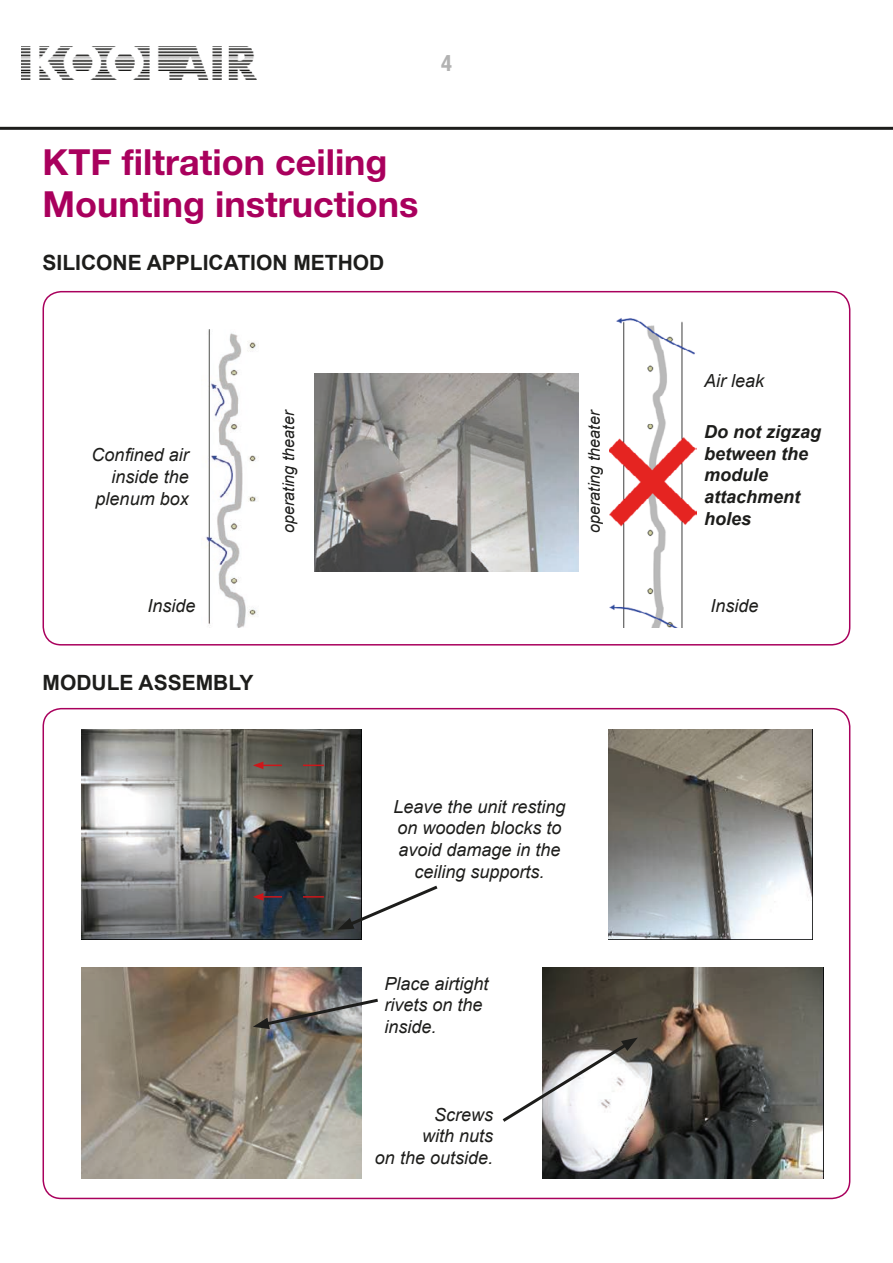
<style>
.page{position:relative;width:893px;height:1263px;background:#fff}
.page>*{position:absolute;margin:0;border:0;box-sizing:border-box;transform-origin:0 0}
.t1{font:700 36px/42.6px "Helvetica Neue LT Std";color:#a9005d}
.t2{font:700 condensed 22.5px "Helvetica Neue LT Std";color:#b2b2b2}
.t3{font:700 21px "Arial";color:#1d1d1b}
.t4{font:italic 18px/21.6px "Arial";color:#1d1d1b;text-align:right}
.t5{font:italic 700 18px/21.6px "Arial";color:#1d1d1b}
.t6{font:italic 16.2px "Arial";color:#1d1d1b}
</style>
<div class="page">
<div style="left:43px;top:291px;width:807px;height:354px;border:2px solid #a9005d;border-radius:18px"></div>
<img style="left:205px;top:329px;width:53px;height:299px">
<img style="left:610px;top:318px;width:87px;height:310px">
<img style="left:315px;top:374px;width:263px;height:197px">
<img style="left:81px;top:729px;width:281px;height:211px">
<img style="left:608px;top:729px;width:205px;height:211px">
<img style="left:81px;top:967px;width:281px;height:211px">
<img style="left:542px;top:967px;width:282px;height:211px">
<svg style="left:337px;top:883px;width:101px;height:47px"></svg>
<img style="left:253px;top:997px;width:125px;height:32px">
<svg style="left:502px;top:1037px;width:136px;height:88px"></svg>
<svg style="left:253px;top:761px;width:71px;height:8px"></svg>
<svg style="left:253px;top:893px;width:71px;height:8px"></svg>
<hr style="left:0;top:127px;width:893px;height:3px;background:#1d1d1b">
<img style="left:21px;top:46px;width:236px;height:34px">
<p class="t2" style="left:441px;top:49px;width:12px">4</p>
<h1 class="t1" style="left:43px;top:140px;width:377px">KTF filtration ceiling<br>Mounting instructions</h1>
<p class="t3" style="left:43px;top:249px;width:343px">SILICONE APPLICATION METHOD</p>
<p class="t4" style="left:92px;top:444px;width:99px">Confined air inside the plenum box</p>
<p class="t6" style="left:278px;top:533px;width:125px;rotate:-90deg">operating theater</p>
<p class="t6" style="left:584px;top:533px;width:125px;rotate:-90deg">operating theater</p>
<p class="t4" style="left:704px;top:370px;width:62px">Air leak</p>
<p class="t5" style="left:704px;top:422px;width:118px">Do not zigzag between the module attachment holes</p>
<p class="t4" style="left:148px;top:595px;width:50px">Inside</p>
<p class="t4" style="left:710px;top:595px;width:50px">Inside</p>
<p class="t3" style="left:43px;top:668px;width:212px">MODULE ASSEMBLY</p>
<p class="t4" style="left:393px;top:796px;width:174px;text-align:center">Leave the unit resting on wooden blocks to avoid damage in the ceiling supports.</p>
<p class="t4" style="left:384px;top:973px;width:106px;text-align:left">Place airtight rivets on the inside.</p>
<p class="t4" style="left:375px;top:1104px;width:120px">Screws<br>with nuts<br>on the outside.</p>
</div>
